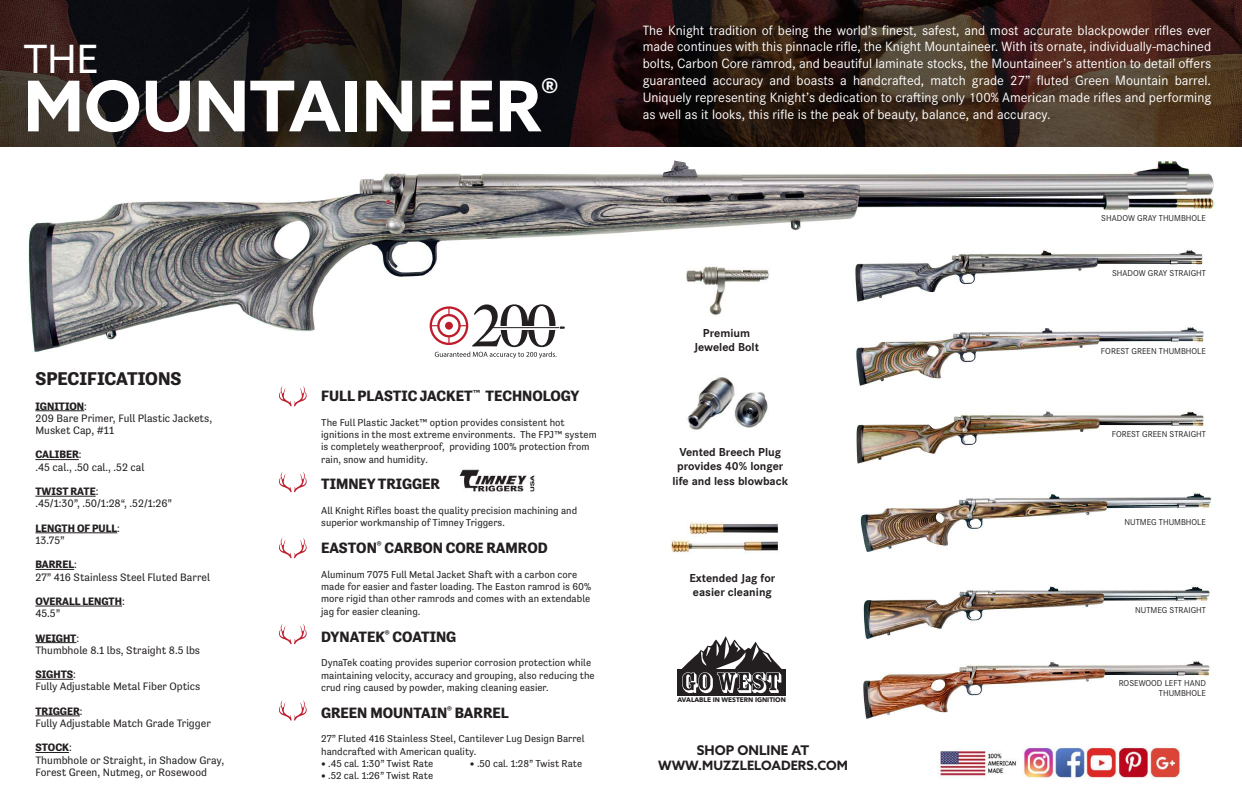
<style>
.page{position:relative;width:1242px;height:810px;background:#fff}
.page>*{position:absolute;margin:0;border:0;box-sizing:border-box;transform-origin:0 0}
.t1{font:700 70px "Azo Sans";color:#fff}
.t2{font:39px "Azo Sans";color:#fff}
.t3{font:700 18.9px "Tenso";color:#231f20}
.t4{font:700 15.4px "Tenso";color:#231f20}
.t5{font:14px/16.8px "Corporate S Pro";color:#fff;text-align:justify}
.t6{font:700 13.4px "Azo Sans";color:#231f20}
.t7{font:700 12.9px "Azo Sans";color:#231f20}
.t8{font:700 12px/14.4px "Corporate S Pro";color:#231f20;text-align:center}
.t9{font:11px/12.2px "Tenso";color:#231f20}
.t10{font:700 11px/12.2px "Tenso";color:#231f20}
.t11{font:10.2px/12.3px "Tenso";color:#231f20}
.t12{font:8.9px/10.7px "Corporate S Pro";color:#231f20;text-align:right}
.t13{font:700 6.6px "Avenir Next";color:#211d1e}
.s1{font-weight:700}
.s2{font-weight:400}
</style>
<div class="page">
<img style="left:28px;top:160px;width:1188px;height:593px">
<img style="left:0;top:0;width:1242px;height:147px">
<img style="left:663px;top:514px;width:132px;height:47px">
<img style="left:681px;top:372px;width:95px;height:68px">
<svg style="left:279px;top:386px;width:28px;height:21px"></svg>
<svg style="left:279px;top:472px;width:28px;height:21px"></svg>
<svg style="left:279px;top:624px;width:28px;height:21px"></svg>
<svg style="left:279px;top:538px;width:28px;height:21px"></svg>
<hr style="left:35px;top:410px;width:49px;height:1px;background:#231f20">
<hr style="left:35px;top:459px;width:44px;height:1px;background:#231f20">
<hr style="left:35px;top:496px;width:61px;height:1px;background:#231f20">
<hr style="left:35px;top:533px;width:82px;height:1px;background:#231f20">
<hr style="left:35px;top:569px;width:39px;height:1px;background:#231f20">
<hr style="left:35px;top:606px;width:87px;height:1px;background:#231f20">
<hr style="left:35px;top:642px;width:41px;height:1px;background:#231f20">
<hr style="left:35px;top:679px;width:38px;height:1px;background:#231f20">
<hr style="left:35px;top:716px;width:45px;height:1px;background:#231f20">
<hr style="left:35px;top:752px;width:34px;height:1px;background:#231f20">
<img style="left:459px;top:467px;width:76px;height:28px">
<svg style="left:279px;top:700px;width:28px;height:22px"></svg>
<img style="left:678px;top:260px;width:97px;height:64px">
<img style="left:937px;top:747px;width:80px;height:32px">
<img style="left:1022px;top:747px;width:159px;height:32px">
<svg style="left:430px;top:304px;width:135px;height:54px"></svg>
<hr style="left:491px;top:327px;width:68px;height:1px;background:#231f20">
<div style="left:678px;top:669px;width:108px;height:27px;background:#231f20"></div>
<svg style="left:679px;top:636px;width:105px;height:58px"></svg>
<h2 class="t2" style="left:23px;top:34px;width:76px">THE</h2>
<h1 class="t1" style="left:23px;top:60px;width:537px">MOUNTAINEER<sup>®</sup></h1>
<h3 class="t3" style="left:35px;top:368px;width:148px">SPECIFICATIONS</h3>
<p class="t9" style="left:35px;top:400px;width:178px"><span class="s1">IGNITION</span>:<br>209 Bare Primer, Full Plastic Jackets,<br>Musket Cap, #11</p>
<p class="t9" style="left:35px;top:449px;width:110px"><span class="s1">CALIBER</span>:<br>.45 cal., .50 cal., .52 cal</p>
<p class="t9" style="left:35px;top:485px;width:138px"><span class="s1">TWIST RATE</span>:<br>.45/1:30”, .50/1:28“, .52/1:26”</p>
<p class="t10" style="left:35px;top:522px;width:86px">LENGTH OF PULL<span class="s2">:<br>13.75”</span></p>
<p class="t9" style="left:35px;top:558px;width:176px"><span class="s1">BARREL</span>:<br>27” 416 Stainless Steel Fluted Barrel</p>
<p class="t10" style="left:35px;top:595px;width:91px">OVERALL LENGTH<span class="s2">:<br>45.5”</span></p>
<p class="t9" style="left:35px;top:632px;width:166px"><span class="s1">WEIGHT</span>:<br>Thumbhole 8.1 lbs, Straight 8.5 lbs</p>
<p class="t9" style="left:35px;top:668px;width:166px"><span class="s1">SIGHTS</span>:<br>Fully Adjustable Metal Fiber Optics</p>
<p class="t9" style="left:35px;top:705px;width:177px"><span class="s1">TRIGGER</span>:<br>Fully Adjustable Match Grade Trigger</p>
<p class="t9" style="left:35px;top:741px;width:190px"><span class="s1">STOCK</span>:<br>Thumbhole or Straight, in Shadow Gray,<br>Forest Green, Nutmeg, or Rosewood</p>
<h3 class="t4" style="left:321px;top:387px;width:260px">FULL PLASTIC JACKET<sup>™</sup> TECHNOLOGY</h3>
<p class="t11" style="left:321px;top:416px;width:277px">The Full Plastic Jacket™ option provides consistent hot ignitions in the most extreme environments. The FPJ™ system is completely weatherproof, providing 100% protection from rain, snow and humidity.</p>
<h3 class="t4" style="left:321px;top:476px;width:120px">TIMNEY TRIGGER</h3>
<p class="t11" style="left:321px;top:504px;width:257px">All Knight Rifles boast the quality precision machining and superior workmanship of Timney Triggers.</p>
<h3 class="t4" style="left:321px;top:539px;width:228px">EASTON<sup>®</sup> CARBON CORE RAMROD</h3>
<p class="t11" style="left:321px;top:568px;width:272px">Aluminum 7075 Full Metal Jacket Shaft with a carbon core made for easier and faster loading. The Easton ramrod is 60% more rigid than other ramrods and comes with an extendable jag for easier cleaning.</p>
<h3 class="t4" style="left:321px;top:628px;width:136px">DYNATEK<sup>®</sup> COATING</h3>
<p class="t11" style="left:321px;top:657px;width:275px">DynaTek coating provides superior corrosion protection while maintaining velocity, accuracy and grouping, also reducing the crud ring caused by powder, making cleaning easier.</p>
<h3 class="t4" style="left:321px;top:704px;width:189px">GREEN MOUNTAIN<sup>®</sup> BARREL</h3>
<p class="t11" style="left:321px;top:733px;width:265px">27” Fluted 416 Stainless Steel, Cantilever Lug Design Barrel handcrafted with American quality.</p>
<p class="t11" style="left:321px;top:757px;width:114px">• .45 cal. 1:30” Twist Rate</p>
<p class="t11" style="left:470px;top:757px;width:114px">• .50 cal. 1:28” Twist Rate</p>
<p class="t11" style="left:321px;top:770px;width:113px">• .52 cal. 1:26” Twist Rate</p>
<p class="t5" style="left:643px;top:21px;width:570px">The Knight tradition of being the world’s finest, safest, and most accurate blackpowder rifles ever made continues with this pinnacle rifle, the Knight Mountaineer. With its ornate, individually-machined bolts, Carbon Core ramrod, and beautiful laminate stocks, the Mountaineer’s attention to detail offers guaranteed accuracy and boasts a handcrafted, match grade 27” fluted Green Mountain barrel.<br>Uniquely representing Knight’s dedication to crafting only 100% American made rifles and performing as well as it looks, this rifle is the peak of beauty, balance, and accuracy.</p>
<p class="t12" style="left:1101px;top:212px;width:106px">SHADOW GRAY THUMBHOLE</p>
<p class="t8" style="left:694px;top:324px;width:66px">Premium<br>Jeweled Bolt</p>
<p class="t8" style="left:672px;top:444px;width:117px">Vented Breech Plug provides 40% longer life and less blowback</p>
<p class="t8" style="left:689px;top:570px;width:88px;text-align:left">Extended Jag for easier cleaning</p>
<p class="t13" style="left:677px;top:694px;width:110px">AVALABLE IN WESTERN IGNITION</p>
<h3 class="t6" style="left:697px;top:741px;width:114px">SHOP ONLINE AT</h3>
<p class="t7" style="left:658px;top:757px;width:191px">WWW.MUZZLELOADERS.COM</p>
<p class="t12" style="left:1112px;top:267px;width:95px">SHADOW GRAY STRAIGHT</p>
<p class="t12" style="left:1101px;top:345px;width:107px">FOREST GREEN THUMBHOLE</p>
<p class="t12" style="left:1112px;top:428px;width:96px">FOREST GREEN STRAIGHT</p>
<p class="t12" style="left:1124px;top:516px;width:83px">NUTMEG THUMBHOLE</p>
<p class="t12" style="left:1135px;top:604px;width:72px">NUTMEG STRAIGHT</p>
<p class="t12" style="left:1119px;top:677px;width:89px">ROSEWOOD LEFT HAND<br>THUMBHOLE</p>
</div>
